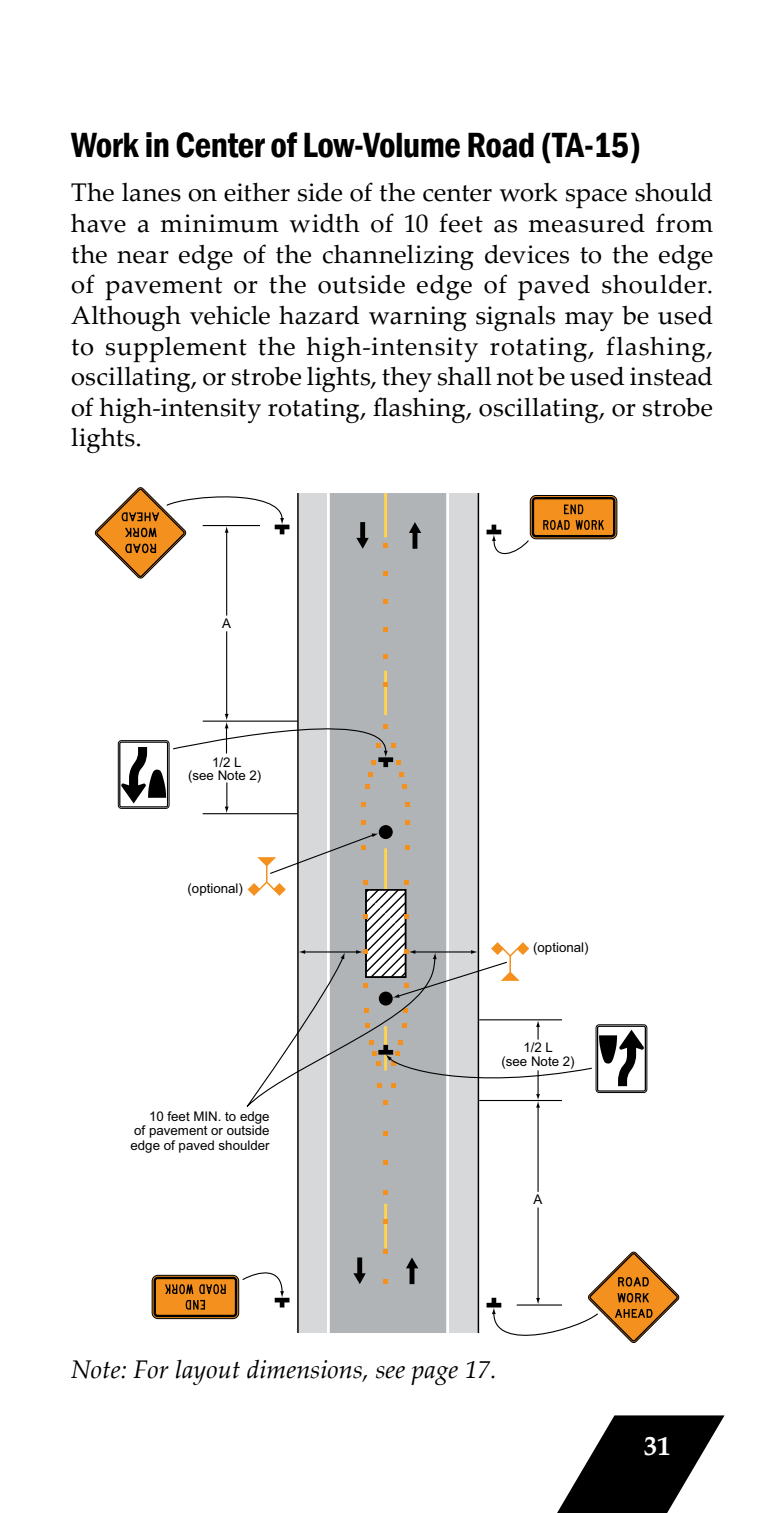
<style>
.page{position:relative;width:783px;height:1513px;background:#fff}
.page>*{position:absolute;margin:0;border:0;box-sizing:border-box;transform-origin:0 0}
.t1{font:600 condensed 36px "Franklin Gothic";letter-spacing:-.015em;color:#000}
.t2{font:700 27px "Palatino Linotype";color:#fff}
.t3{font:25.5px/30.6px "Palatino Linotype";letter-spacing:.01em;color:#000;text-align:justify}
.t4{font:italic 25.5px "Palatino Linotype";color:#000}
.t5{font:700 17.7px "Arial";color:#000}
.t6{font:13.2px/14.7px "Arial";color:#000;text-align:justify}
</style>
<div class="page">
<svg style="left:557px;top:1415px;width:168px;height:97px"></svg>
<svg style="left:94px;top:487px;width:586px;height:856px"></svg>
<div style="left:489px;top:580px;width:241px;height:73px;background:#fff"></div>
<h1 class="t1" style="left:71px;top:121px;width:571px">Work in Center of Low-Volume Road (TA-15)</h1>
<p class="t3" style="left:71px;top:176px;width:644px">The lanes on either side of the center work space should have a minimum width of 10 feet as measured from the near edge of the channelizing devices to the edge of pavement or the outside edge of paved shoulder.<br>Although vehicle hazard warning signals may be used to supplement the high-intensity rotating, flashing, oscillating, or strobe lights, they shall not be used instead of high-intensity rotating, flashing, oscillating, or strobe lights.</p>
<p class="t6" style="left:222px;top:616px;width:10px">A</p>
<p class="t6" style="left:212px;top:755px;width:31px">1/2 L</p>
<p class="t6" style="left:188px;top:768px;width:75px">(see Note 2)</p>
<p class="t6" style="left:188px;top:881px;width:57px">(optional)</p>
<p class="t6" style="left:131px;top:1108px;width:141px;text-indent:19px">10 feet MIN. to edge of pavement or outside edge of paved shoulder</p>
<p class="t6" style="left:533px;top:939px;width:57px">(optional)</p>
<p class="t6" style="left:523px;top:1040px;width:31px">1/2 L</p>
<p class="t6" style="left:501px;top:1054px;width:75px">(see Note 2)</p>
<p class="t6" style="left:534px;top:1192px;width:10px">A</p>
<p class="t5" style="left:291px;top:1351px;width:187px">Typical Application 15</p>
<p class="t4" style="left:71px;top:1350px;width:427px">Note: For layout dimensions, see page 17.</p>
<p class="t2" style="left:644px;top:1426px;width:28px">31</p>
</div>
